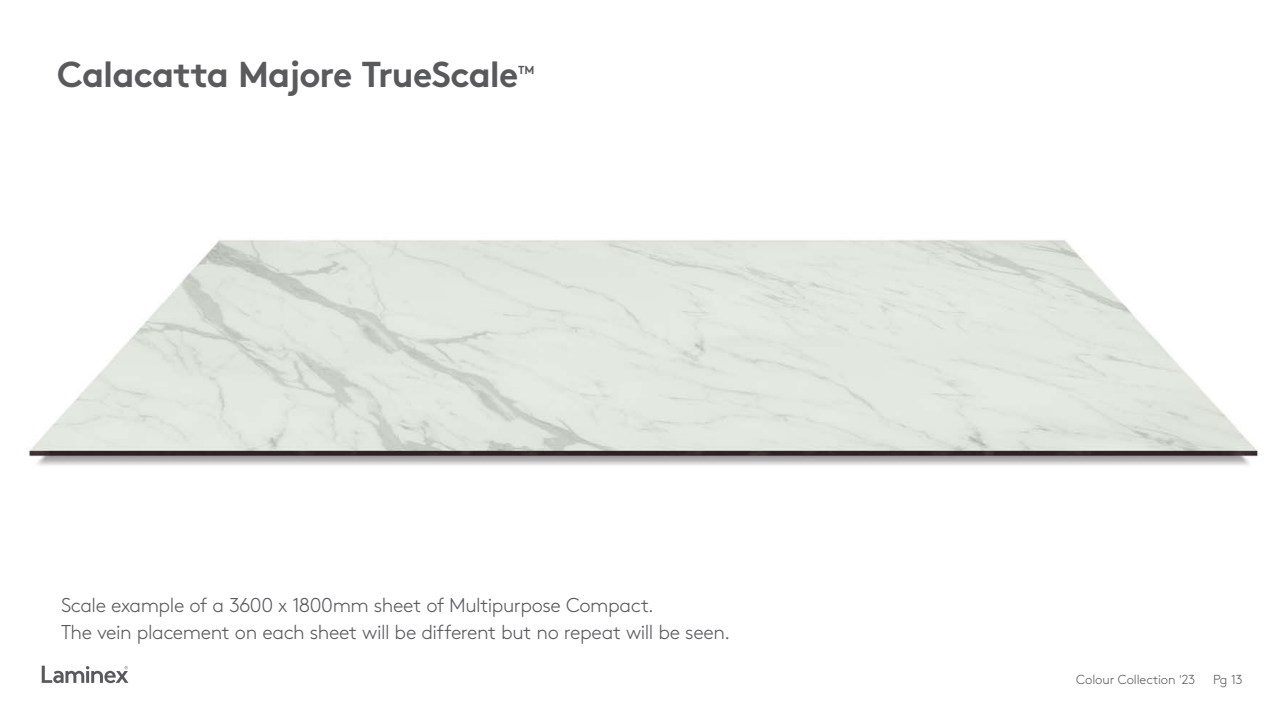
<style>
.page{position:relative;width:1280px;height:720px;background:#fff}
.page>*{position:absolute;margin:0;border:0;box-sizing:border-box;transform-origin:0 0}
.t1{font:700 36px "Brown Std";letter-spacing:-.025em;color:#5a595b}
.t2{font:300 20px/27px "Brown Std";letter-spacing:-.02em;color:#58595b}
.t3{font:300 13.1px "Brown Std";letter-spacing:-.005em;color:#585a5b}
.t4{font:700 11.7px "Brown Std";color:#58595b}
.s1{color:#58595b}
.s2{color:#585a5b}
</style>
<div class="page">
<img style="left:29px;top:239px;width:1229px;height:227px">
<svg style="left:42px;top:666px;width:86px;height:17px"></svg>
<h1 class="t1" style="left:57px;top:52px;width:463px">Calacatta Majore <span class="s1">TrueScale</span></h1>
<p class="t4" style="left:518px;top:63px;width:18px">TM</p>
<p class="t2" style="left:61px;top:592px;width:671px"><span class="s2">Scale example of a 3600 x 1800mm sheet of</span> Multipurpose Compact.<br>The vein placement on each sheet will be different but no repeat will be seen.</p>
<p class="t3" style="left:1076px;top:672px;width:121px">Colour Collection '23</p>
<p class="t3" style="left:1213px;top:672px;width:31px">Pg 13</p>
</div>
